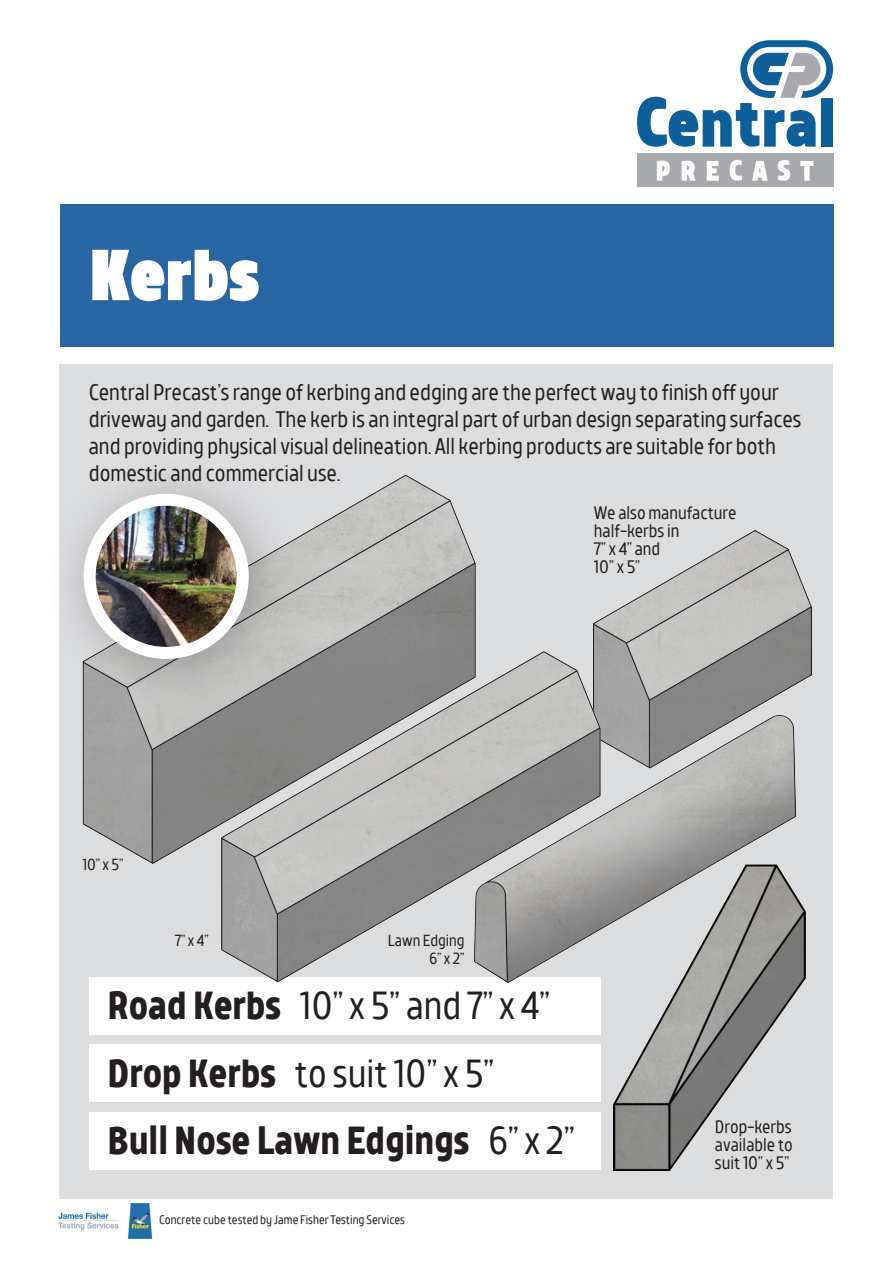
<style>
.page{position:relative;width:893px;height:1263px;background:#fff}
.page>*{position:absolute;margin:0;border:0;box-sizing:border-box;transform-origin:0 0}
.t1{font:900 72px "TT Teds";color:#fff}
.t2{font:700 39px/67.5px "TT Teds";color:#231f20}
.t3{font:22.5px/27px "TT Teds";color:#231f20}
.t4{font:18px/18px "TT Teds";color:#231f20}
.t5{font:16.05px/17.5px "TT Teds";color:#231f20;text-align:right}
.t6{font:12.45px "TT Teds";color:#231f20}
.s1{font-weight:400}
</style>
<div class="page">
<div style="left:60px;top:364px;width:773px;height:834px;background:#dcdddf"></div>
<div style="left:60px;top:204px;width:773px;height:142px;background:#2766a2"></div>
<svg style="left:637px;top:40px;width:196px;height:107px"></svg>
<div style="left:822px;top:98px;width:11px;height:49px;background:#0c5f9b"></div>
<div style="left:637px;top:154px;width:196px;height:33px;background:#a8a9ad"></div>
<svg style="left:657px;top:161px;width:13px;height:20px"></svg>
<svg style="left:682px;top:161px;width:14px;height:20px"></svg>
<svg style="left:707px;top:161px;width:12px;height:20px"></svg>
<svg style="left:730px;top:160px;width:12px;height:21px"></svg>
<svg style="left:752px;top:161px;width:16px;height:20px"></svg>
<svg style="left:778px;top:160px;width:12px;height:21px"></svg>
<svg style="left:800px;top:161px;width:13px;height:20px"></svg>
<div style="left:89px;top:977px;width:512px;height:58px;background:#fff"></div>
<div style="left:89px;top:1044px;width:512px;height:58px;background:#fff"></div>
<div style="left:89px;top:1112px;width:512px;height:58px;background:#fff"></div>
<img style="left:59px;top:474px;width:417px;height:402px">
<img style="left:593px;top:530px;width:219px;height:172px">
<img style="left:202px;top:639px;width:414px;height:344px">
<img style="left:460px;top:702px;width:336px;height:281px">
<img style="left:601px;top:850px;width:205px;height:322px">
<div style="left:39px;top:450px;width:258px;height:257px;background:#231f20;opacity:.3"></div>
<img style="left:93px;top:500px;width:150px;height:153px">
<div style="left:84px;top:494px;width:165px;height:165px;border:12px solid #fff;border-radius:50%"></div>
<img style="left:58px;top:1203px;width:95px;height:36px">
<h1 class="t1" style="left:89px;top:227px;width:172px">Kerbs</h1>
<p class="t3" style="left:89px;top:379px;width:714px">Central Precast’s range of kerbing and edging are the perfect way to finish off your driveway and garden. The kerb is an integral part of urban design separating surfaces and providing physical visual delineation. All kerbing products are suitable for both domestic and commercial use.</p>
<p class="t4" style="left:594px;top:504px;width:144px">We also manufacture half-kerbs in<br>7” x 4” and<br>10” x 5”</p>
<p class="t5" style="left:82px;top:856px;width:43px">10” x 5”</p>
<p class="t5" style="left:175px;top:932px;width:35px">7” x 4”</p>
<p class="t5" style="left:388px;top:932px;width:78px">Lawn Edging<br>6” x 2”</p>
<h2 class="t2" style="left:108px;top:972px;width:469px">Road Kerbs <span class="s1">10” x 5” and 7” x 4”<br></span>Drop Kerbs <span class="s1">to suit 10” x 5”<br></span>Bull Nose Lawn Edgings <span class="s1">6” x 2”</span></h2>
<p class="t6" style="left:159px;top:1212px;width:247px">Concrete cube tested by Jame Fisher Testing Services</p>
<p class="t4" style="left:715px;top:1118px;width:79px;text-align:justify">Drop-kerbs available to suit 10” x 5”</p>
</div>
